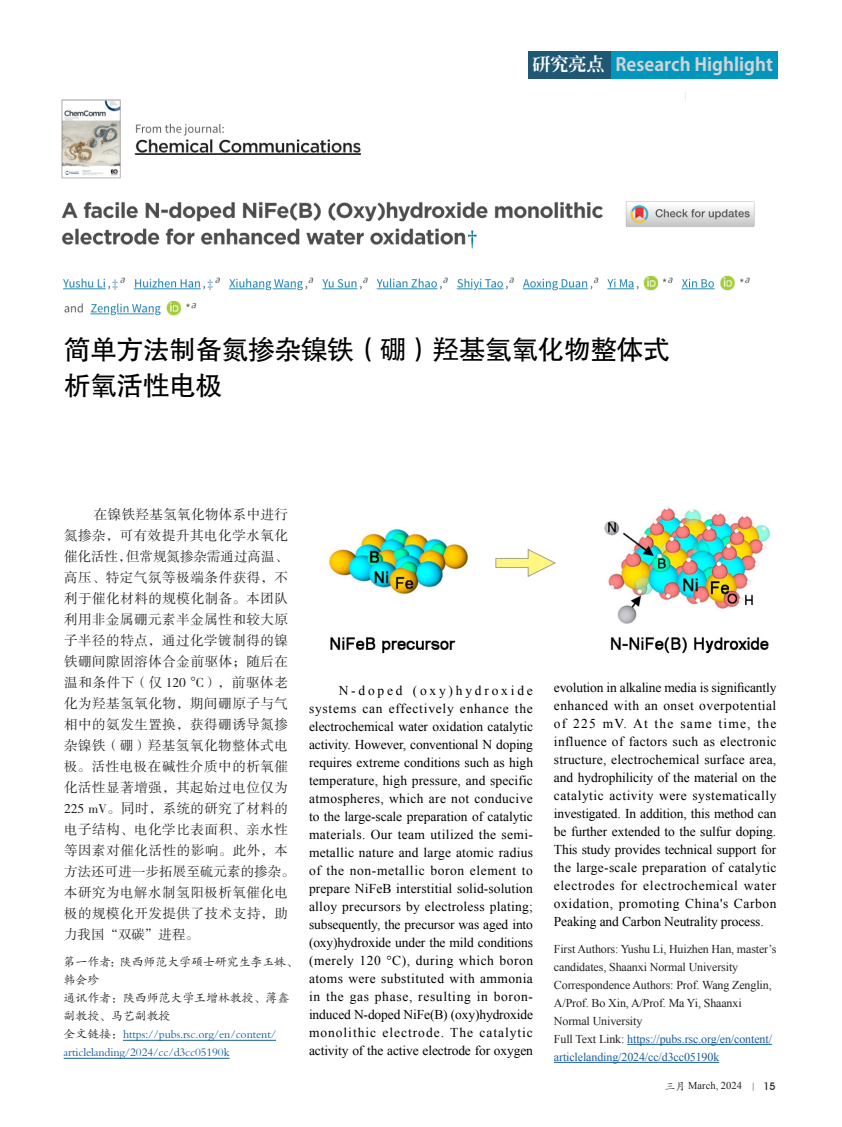
<style>
.page{position:relative;width:842px;height:1127px;background:#fff}
.page>*{position:absolute;margin:0;border:0;box-sizing:border-box;transform-origin:0 0}
.标题CN{font:27px "FZHTJW GB1 0";letter-spacing:-.025em;color:#000}
.栏目EN{font:700 18px "Koz Go Pr 6 N";color:#d1d2d4}
.栏目CN{font:18px "CT Lao Song SJ";color:#fff}
.正文EN{font:13.5px/18px "Times New Roman";letter-spacing:-.01em;color:#000;text-align:justify}
.正文CN3{font:13.5px/21px "FZSSJW GB1 0";letter-spacing:.04em;color:#231f20}
.图说{font:12px/18px "Times New Roman";letter-spacing:-.01em;color:#231f20}
.图说-2{font:12px/18px "Times New Roman";letter-spacing:-.01em;color:#175d9e}
.图说-3{font:12px/18px "FZKTJW GB1 0";letter-spacing:-.01em;color:#175d9e}
.图说-4{font:12px/18px "FZKTJW GB1 0";letter-spacing:-.01em;color:#231f20}
.t1{font:10.5px "Times New Roman";color:#231f20}
.s1{font-family:"Times New Roman"}
.s2{color:#231f20}
.s3{font-family:"FZKTJW GB1 0"}
.s4{font-size:9px}
.s5{font-family:"Avant Garde IT Cby BT";font-weight:500}
</style>
<div class="page">
<hr style="left:123px;top:1040px;width:153px;height:1px;background:#175d9e">
<hr style="left:64px;top:1058px;width:166px;height:1px;background:#175d9e">
<hr style="left:627px;top:1044px;width:145px;height:1px;background:#175d9e">
<hr style="left:554px;top:1062px;width:165px;height:1px;background:#175d9e">
<div style="left:528px;top:51px;width:84px;height:27px;background:#1f5875"></div>
<div style="left:611px;top:51px;width:167px;height:27px;background:#0096be"></div>
<img style="left:61px;top:92px;width:625px;height:87px">
<img style="left:61px;top:201px;width:694px;height:115px">
<img style="left:328px;top:506px;width:443px;height:148px">
<p class="栏目CN" style="left:533px;top:55px;width:73px">研究亮点</p>
<p class="栏目EN" style="left:615px;top:54px;width:159px">Research Highlight</p>
<p class="标题CN" style="left:64px;top:335px;width:608px">简单方法制备氮掺杂镍铁（硼）羟基氢氧化物整体式</p>
<p class="标题CN" style="left:64px;top:371px;width:160px">析氧活性电极</p>
<p class="正文CN3" style="left:64px;top:504px;width:232px;text-indent:30px">在镍铁羟基氢氧化物体系中进行氮掺杂，可有效提升其电化学水氧化催化活性，但常规氮掺杂需通过高温、高压、特定气氛等极端条件获得，不利于催化材料的规模化制备。本团队利用非金属硼元素半金属性和较大原子半径的特点，通过化学镀制得的镍铁硼间隙固溶体合金前驱体；随后在温和条件下（仅 120 <span class="s1">°</span>C），前驱体老化为羟基氢氧化物，期间硼原子与气相中的氨发生置换，获得硼诱导氮掺杂镍铁（硼）羟基氢氧化物整体式电极。活性电极在碱性介质中的析氧催化活性显著增强，其起始过电位仅为<br>225 mV。同时，系统的研究了材料的电子结构、电化学比表面积、亲水性等因素对催化活性的影响。此外，本方法还可进一步拓展至硫元素的掺杂。本研究为电解水制氢阳极析氧催化电极的规模化开发提供了技术支持，助力我国“双碳”进程。</p>
<p class="图说-4" style="left:64px;top:953px;width:236px">第一作者：陕西师范大学硕士研究生李玉姝、韩会珍</p>
<p class="图说-4" style="left:64px;top:989px;width:227px">通讯作者：陕西师范大学王增林教授、薄鑫副教授、马艺副教授</p>
<p class="图说-3" style="left:64px;top:1025px;width:214px"><span class="s2">全文链接：</span>https://pubs.rsc.org/en/content/ articlelanding/2024/cc/d3cc05190k</p>
<p class="正文EN" style="left:309px;top:681px;width:226px;text-indent:30px">N-doped (oxy)hydroxide systems can effectively enhance the electrochemical water oxidation catalytic activity. However, conventional N doping requires extreme conditions such as high temperature, high pressure, and specific atmospheres, which are not conducive to the large-scale preparation of catalytic materials. Our team utilized the semi&shy;metallic nature and large atomic radius of the non-metallic boron element to prepare NiFeB interstitial solid-solution alloy precursors by electroless plating; subsequently, the precursor was aged into (oxy)hydroxide under the mild conditions (merely 120 °C), during which boron atoms were substituted with ammonia in the gas phase, resulting in boron&shy;induced N-doped NiFe(B) (oxy)hydroxide monolithic electrode. The catalytic activity of the active electrode for oxygen</p>
<p class="正文EN" style="left:554px;top:678px;width:224px">evolution in alkaline media is significantly enhanced with an onset overpotential of 225 mV. At the same time, the influence of factors such as electronic structure, electrochemical surface area, and hydrophilicity of the material on the catalytic activity were systematically investigated. In addition, this method can be further extended to the sulfur doping.<br>This study provides technical support for the large-scale preparation of catalytic electrodes for electrochemical water oxidation, promoting China's Carbon Peaking and Carbon Neutrality process.</p>
<p class="图说" style="left:554px;top:940px;width:224px">First Authors: Yushu Li, Huizhen Han, master’s candidates, Shaanxi Normal University</p>
<p class="图说" style="left:554px;top:976px;width:219px">Correspondence Authors: Prof. Wang Zenglin,<br>A/Prof. Bo Xin, A/Prof. Ma Yi, Shaanxi<br>Normal University</p>
<p class="图说-2" style="left:554px;top:1030px;width:220px"><span class="s2">Full Text Link:</span> https://pubs.rsc.org/en/content/ articlelanding/2024/cc/d3cc05190k</p>
<p class="t1" style="left:665px;top:1079px;width:112px"><span class="s3">三月</span> March, 2024 <span class="s4">|</span> <span class="s5">15</span></p>
</div>
